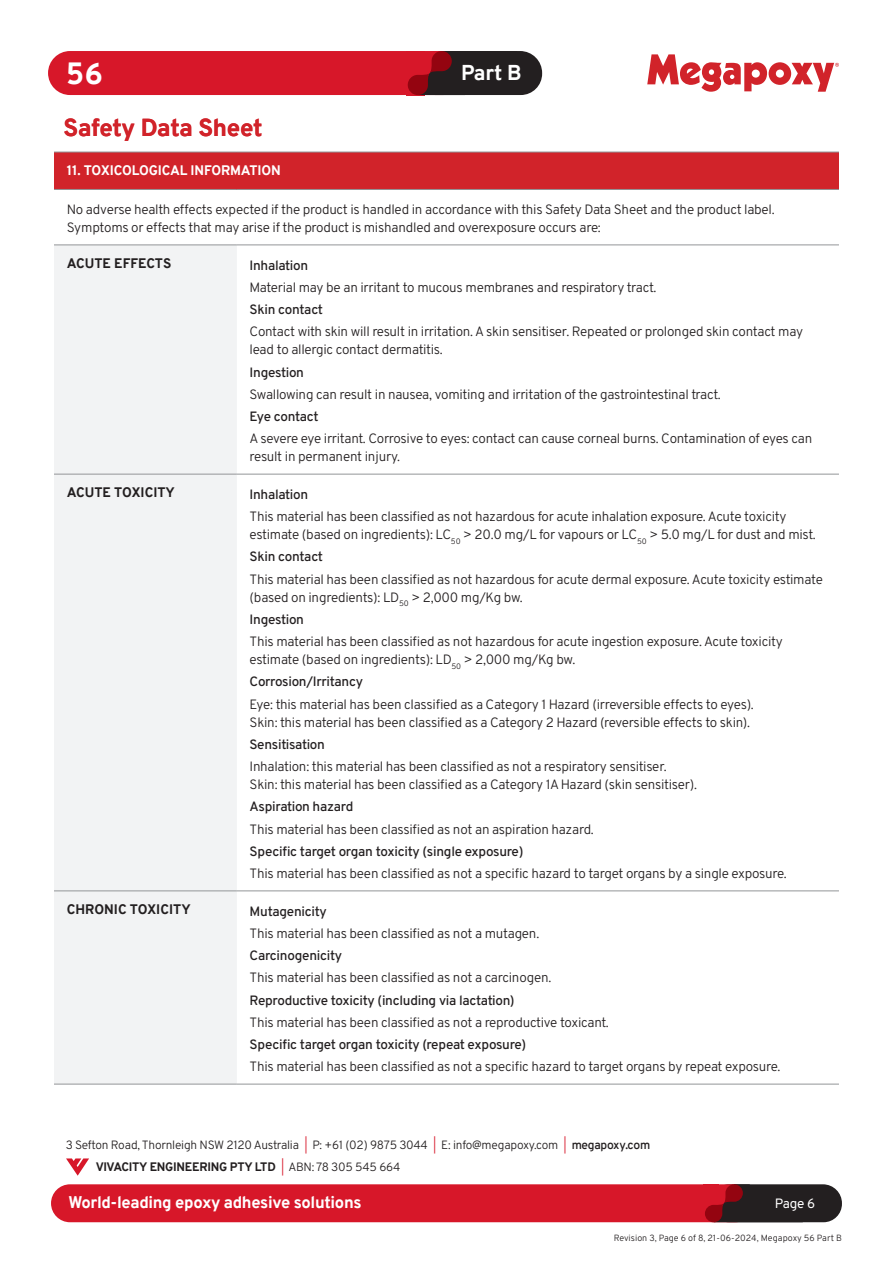
<style>
.page{position:relative;width:893px;height:1263px;background:#fff}
.page>*{position:absolute;margin:0;border:0;box-sizing:border-box;transform-origin:0 0}
.t1{font:800 30px "Overpass";color:#fff}
.t2{font:800 24px "Overpass";letter-spacing:-.015em;color:#d1232a}
.t3{font:800 21px "Overpass";color:#fff}
.t4{font:800 16.5px "Overpass";letter-spacing:-.02em;color:#fff}
.Body{font:13.5px/18px "Overpass";letter-spacing:-.02em;color:#231f20}
.Body-2{font:500 13.5px "Overpass";letter-spacing:-.02em;color:#231f20}
.head{font:800 13.5px "Overpass";color:#231f20}
.head-2{font:800 13.5px "Overpass";letter-spacing:-.01em;color:#fff}
.t5{font:13.5px "Overpass";color:#fff}
.t6{font:12px/21.6px "Overpass";letter-spacing:-.02em;color:#231f20}
.t7{font:9px "Overpass";color:#231f20}
.s1{color:#d71729}
.s2{font-weight:600}
.s3{font-weight:800}
</style>
<div class="page">
<svg style="left:647px;top:54px;width:192px;height:38px"></svg>
<div style="left:414px;top:51px;width:128px;height:44px;background:#231f20;border-radius:22px"></div>
<div style="left:48px;top:51px;width:416px;height:44px;background:#d71729;border-radius:22px"></div>
<svg style="left:408px;top:51px;width:56px;height:44px"></svg>
<div style="left:710px;top:1184px;width:132px;height:38px;background:#231f20;border-radius:19px"></div>
<div style="left:51px;top:1184px;width:703px;height:38px;background:#d71729;border-radius:19px"></div>
<svg style="left:705px;top:1184px;width:98px;height:38px"></svg>
<svg style="left:66px;top:1158px;width:23px;height:18px"></svg>
<div style="left:54px;top:152px;width:785px;height:37px;background:#d1232a"></div>
<div style="left:54px;top:246px;width:183px;height:838px;background:#f2f3f4"></div>
<hr style="left:54px;top:189px;width:183px;height:1px;background:#939598">
<hr style="left:237px;top:189px;width:602px;height:1px;background:#939598">
<hr style="left:54px;top:245px;width:183px;height:1px;background:#939598">
<hr style="left:237px;top:245px;width:602px;height:1px;background:#939598">
<hr style="left:54px;top:474px;width:183px;height:1px;background:#939598">
<hr style="left:237px;top:474px;width:602px;height:1px;background:#939598">
<hr style="left:54px;top:891px;width:183px;height:1px;background:#939598">
<hr style="left:237px;top:891px;width:602px;height:1px;background:#939598">
<hr style="left:54px;top:152px;width:183px;height:1px;background:#939598">
<hr style="left:237px;top:152px;width:602px;height:1px;background:#939598">
<hr style="left:54px;top:1084px;width:183px;height:1px;background:#939598">
<hr style="left:237px;top:1084px;width:602px;height:1px;background:#939598">
<h1 class="t1" style="left:66px;top:52px;width:38px">56</h1>
<h3 class="t3" style="left:461px;top:57px;width:62px">Part B</h3>
<p class="t2" style="left:64px;top:110px;width:200px">Safety Data Sheet</p>
<p class="head-2" style="left:67px;top:161px;width:215px">11. TOXICOLOGICAL INFORMATION</p>
<p class="Body" style="left:67px;top:200px;width:709px">No adverse health effects expected if the product is handled in accordance with this Safety Data Sheet and the product label.<br>Symptoms or effects that may arise if the product is mishandled and overexposure occurs are:</p>
<p class="head" style="left:67px;top:253px;width:106px">ACUTE EFFECTS</p>
<p class="Body-2" style="left:250px;top:254px;width:60px">Inhalation</p>
<p class="Body" style="left:250px;top:278px;width:408px">Material may be an irritant to mucous membranes and respiratory tract.</p>
<p class="Body-2" style="left:250px;top:299px;width:75px">Skin contact</p>
<p class="Body" style="left:250px;top:322px;width:555px">Contact with skin will result in irritation. A skin sensitiser. Repeated or prolonged skin contact may lead to allergic contact dermatitis.</p>
<p class="Body-2" style="left:250px;top:361px;width:56px">Ingestion</p>
<p class="Body" style="left:250px;top:385px;width:473px">Swallowing can result in nausea, vomiting and irritation of the gastrointestinal tract.</p>
<p class="Body-2" style="left:250px;top:406px;width:71px">Eye contact</p>
<p class="Body" style="left:250px;top:429px;width:564px">A severe eye irritant. Corrosive to eyes: contact can cause corneal burns. Contamination of eyes can result in permanent injury.</p>
<p class="head" style="left:67px;top:483px;width:110px">ACUTE TOXICITY</p>
<p class="Body-2" style="left:250px;top:483px;width:60px">Inhalation</p>
<p class="Body" style="left:250px;top:507px;width:568px">This material has been classified as not hazardous for acute inhalation exposure. Acute toxicity estimate (based on ingredients): LC<sub>50</sub> &gt; 20.0 mg/L for vapours or LC<sub>50</sub> &gt; 5.0 mg/L for dust and mist.</p>
<p class="Body-2" style="left:250px;top:546px;width:75px">Skin contact</p>
<p class="Body" style="left:250px;top:569px;width:575px">This material has been classified as not hazardous for acute dermal exposure. Acute toxicity estimate (based on ingredients): LD<sub>50</sub> &gt; 2,000 mg/Kg bw.</p>
<p class="Body-2" style="left:250px;top:608px;width:56px">Ingestion</p>
<p class="Body" style="left:250px;top:632px;width:535px">This material has been classified as not hazardous for acute ingestion exposure. Acute toxicity estimate (based on ingredients): LD<sub>50</sub> &gt; 2,000 mg/Kg bw.</p>
<p class="Body-2" style="left:250px;top:671px;width:115px">Corrosion/Irritancy</p>
<p class="Body" style="left:250px;top:694px;width:506px">Eye: this material has been classified as a Category 1 Hazard (irreversible effects to eyes).<br>Skin: this material has been classified as a Category 2 Hazard (reversible effects to skin).</p>
<p class="Body-2" style="left:250px;top:733px;width:77px">Sensitisation</p>
<p class="Body" style="left:250px;top:757px;width:449px">Inhalation: this material has been classified as not a respiratory sensitiser.<br>Skin: this material has been classified as a Category 1A Hazard (skin sensitiser).</p>
<p class="Body-2" style="left:250px;top:796px;width:105px">Aspiration hazard</p>
<p class="Body" style="left:250px;top:819px;width:346px">This material has been classified as not an aspiration hazard.</p>
<p class="Body-2" style="left:250px;top:840px;width:275px">Specific target organ toxicity (single exposure)</p>
<p class="Body" style="left:250px;top:864px;width:539px">This material has been classified as not a specific hazard to target organs by a single exposure.</p>
<p class="head" style="left:67px;top:899px;width:125px">CHRONIC TOXICITY</p>
<p class="Body-2" style="left:250px;top:900px;width:79px">Mutagenicity</p>
<p class="Body" style="left:250px;top:923px;width:291px">This material has been classified as not a mutagen.</p>
<p class="Body-2" style="left:250px;top:944px;width:94px">Carcinogenicity</p>
<p class="Body" style="left:250px;top:968px;width:303px">This material has been classified as not a carcinogen.</p>
<p class="Body-2" style="left:250px;top:989px;width:267px">Reproductive toxicity (including via lactation)</p>
<p class="Body" style="left:250px;top:1013px;width:361px">This material has been classified as not a reproductive toxicant.</p>
<p class="Body-2" style="left:250px;top:1033px;width:278px">Specific target organ toxicity (repeat exposure)</p>
<p class="Body" style="left:250px;top:1057px;width:532px">This material has been classified as not a specific hazard to target organs by repeat exposure.</p>
<p class="t6" style="left:96px;top:1134px;width:556px;text-indent:-30px">3 Sefton Road, Thornleigh NSW 2120 Australia <span class="s1">|</span> P: +61 (02) 9875 3044 <span class="s1">|</span> E: info@megapoxy.com <span class="s1">|</span> <span class="s2">megapoxy.com<br></span><span class="s3">VIVACITY ENGINEERING PTY LTD</span> <span class="s1">|</span> ABN: 78 305 545 664</p>
<p class="t4" style="left:68px;top:1191px;width:295px">World-leading epoxy adhesive solutions</p>
<p class="t5" style="left:775px;top:1192px;width:42px">Page 6</p>
<p class="t7" style="left:614px;top:1231px;width:230px">Revision 3, Page 6 of 8, 21-06-2024, Megapoxy 56 Part B</p>
</div>
